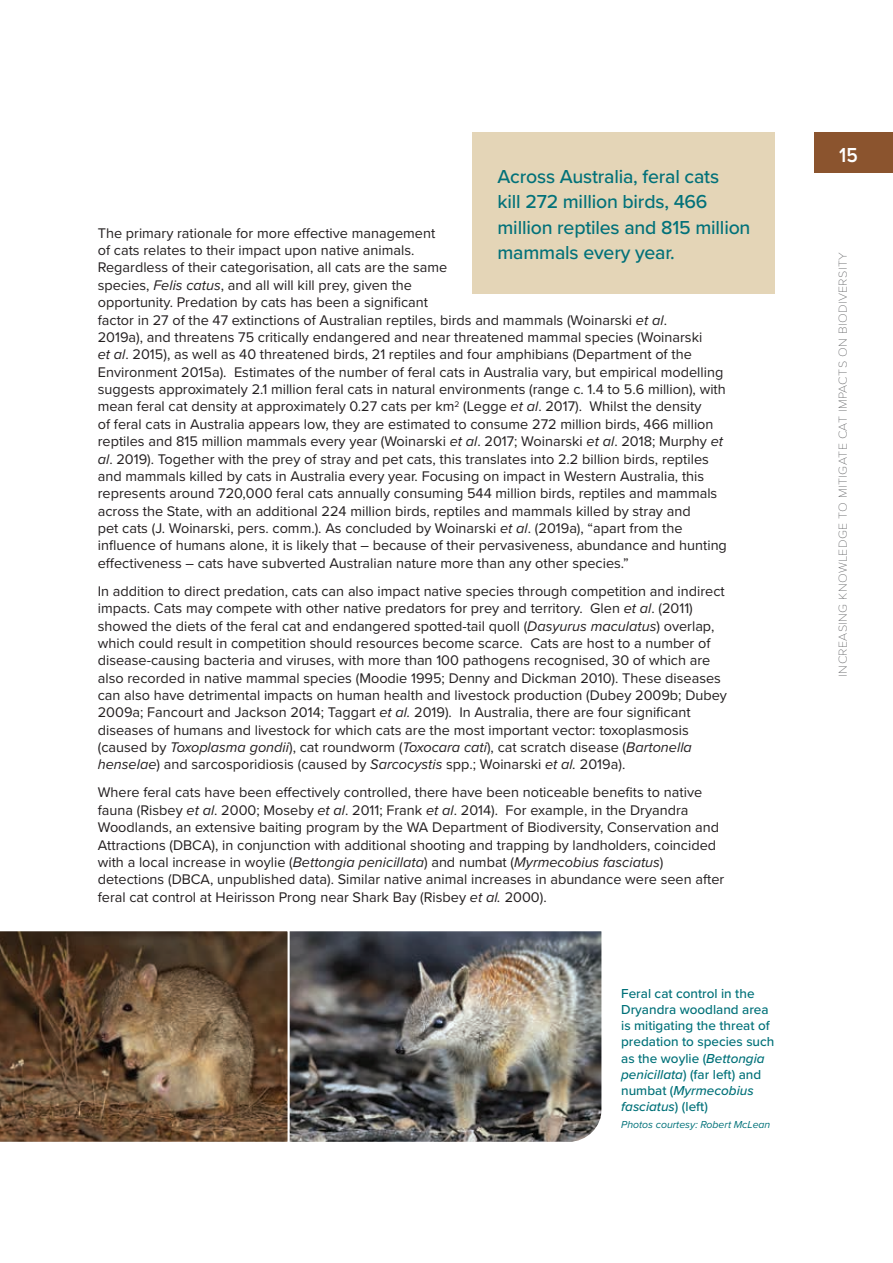
<style>
.page{position:relative;width:893px;height:1263px;background:#fff}
.page>*{position:absolute;margin:0;border:0;box-sizing:border-box;transform-origin:0 0}
.t1{font:600 21px "Proxima Nova";color:#fff;scale:.9 1}
.t2{font:500 19.5px/25.5px "Proxima Nova";letter-spacing:-.01em;color:#017179}
.t3{font:14.4px/17.4px "Proxima Nova";color:#231f20}
.t4{font:500 13.5px/16.2px "Proxima Nova";color:#017179}
.t5{font:100 12px "Proxima Nova T";letter-spacing:.03em;color:#57585a;scale:1.05 1}
.t6{font:italic 10.5px "Proxima Nova";color:#017179}
.s1{font-style:italic}
</style>
<div class="page">
<div style="left:814px;top:132px;width:79px;height:40px;background:#8b542e"></div>
<div style="left:472px;top:132px;width:303px;height:162px;background:#e4d5b7"></div>
<img style="left:291px;top:931px;width:311px;height:211px">
<svg style="left:0;top:931px;width:291px;height:211px;background:#6a513a"></svg>
<h2 class="t2" style="left:497px;top:163px;width:254px">Across Australia, feral cats<br>kill 272 million birds, 466 million reptiles and 815 million mammals every year.</h2>
<p class="t3" style="left:98px;top:224px;width:631px">The primary rationale for more effective management<br>of cats relates to their impact upon native animals.<br>Regardless of their categorisation, all cats are the same<br>species, <span class="s1">Felis catus</span>, and all will kill prey, given the<br>opportunity. Predation by cats has been a significant<br>factor in 27 of the 47 extinctions of Australian reptiles, birds and mammals (Woinarski <span class="s1">et al</span>.<br>2019a), and threatens 75 critically endangered and near threatened mammal species (Woinarski<br><span class="s1">et al</span>. 2015), as well as 40 threatened birds, 21 reptiles and four amphibians (Department of the Environment 2015a). Estimates of the number of feral cats in Australia vary, but empirical modelling suggests approximately 2.1 million feral cats in natural environments (range c. 1.4 to 5.6 million), with mean feral cat density at approximately 0.27 cats per km<sup>2</sup> (Legge <span class="s1">et al</span>. 2017). Whilst the density<br>of feral cats in Australia appears low, they are estimated to consume 272 million birds, 466 million reptiles and 815 million mammals every year (Woinarski <span class="s1">et al</span>. 2017; Woinarski <span class="s1">et al</span>. 2018; Murphy <span class="s1">et al</span>. 2019). Together with the prey of stray and pet cats, this translates into 2.2 billion birds, reptiles and mammals killed by cats in Australia every year. Focusing on impact in Western Australia, this represents around 720,000 feral cats annually consuming 544 million birds, reptiles and mammals across the State, with an additional 224 million birds, reptiles and mammals killed by stray and<br>pet cats (J. Woinarski, pers. comm.). As concluded by Woinarski <span class="s1">et al</span>. (2019a), “apart from the influence of humans alone, it is likely that – because of their pervasiveness, abundance and hunting effectiveness – cats have subverted Australian nature more than any other species.”</p>
<p class="t3" style="left:98px;top:582px;width:631px">In addition to direct predation, cats can also impact native species through competition and indirect impacts. Cats may compete with other native predators for prey and territory. Glen <span class="s1">et al</span>. (2011) showed the diets of the feral cat and endangered spotted-tail quoll (<span class="s1">Dasyurus maculatus</span>) overlap, which could result in competition should resources become scarce. Cats are host to a number of disease-causing bacteria and viruses, with more than 100 pathogens recognised, 30 of which are also recorded in native mammal species (Moodie 1995; Denny and Dickman 2010). These diseases can also have detrimental impacts on human health and livestock production (Dubey 2009b; Dubey 2009a; Fancourt and Jackson 2014; Taggart <span class="s1">et al.</span> 2019). In Australia, there are four significant diseases of humans and livestock for which cats are the most important vector: toxoplasmosis (caused by <span class="s1">Toxoplasma gondii</span>), cat roundworm (<span class="s1">Toxocara cati</span>), cat scratch disease (<span class="s1">Bartonella henselae</span>) and sarcosporidiosis (caused by <span class="s1">Sarcocystis</span> spp.; Woinarski <span class="s1">et al.</span> 2019a).</p>
<p class="t3" style="left:98px;top:784px;width:628px">Where feral cats have been effectively controlled, there have been noticeable benefits to native fauna (Risbey <span class="s1">et al</span>. 2000; Moseby <span class="s1">et al</span>. 2011; Frank <span class="s1">et al</span>. 2014). For example, in the Dryandra Woodlands, an extensive baiting program by the WA Department of Biodiversity, Conservation and Attractions (DBCA), in conjunction with additional shooting and trapping by landholders, coincided with a local increase in woylie (<span class="s1">Bettongia penicillata</span>) and numbat (<span class="s1">Myrmecobius fasciatus</span>) detections (DBCA, unpublished data). Similar native animal increases in abundance were seen after feral cat control at Heirisson Prong near Shark Bay (Risbey <span class="s1">et al.</span> 2000).</p>
<p class="t4" style="left:621px;top:985px;width:155px">Feral cat control in the<br>Dryandra woodland area is mitigating the threat of predation to species such as the woylie (<span class="s1">Bettongia penicillata</span>) (far left) and numbat (<span class="s1">Myrmecobius fasciatus</span>) (left)</p>
<p class="t6" style="left:621px;top:1117px;width:151px">Photos courtesy: Robert McLean</p>
<h1 class="t1" style="left:839px;top:139px;width:22px">15</h1>
<p class="t5" style="left:834px;top:676px;width:406px;rotate:-90deg">INCREASING KNOWLEDGE TO MITIGATE CAT IMPACTS ON BIODIVERSITY</p>
</div>
